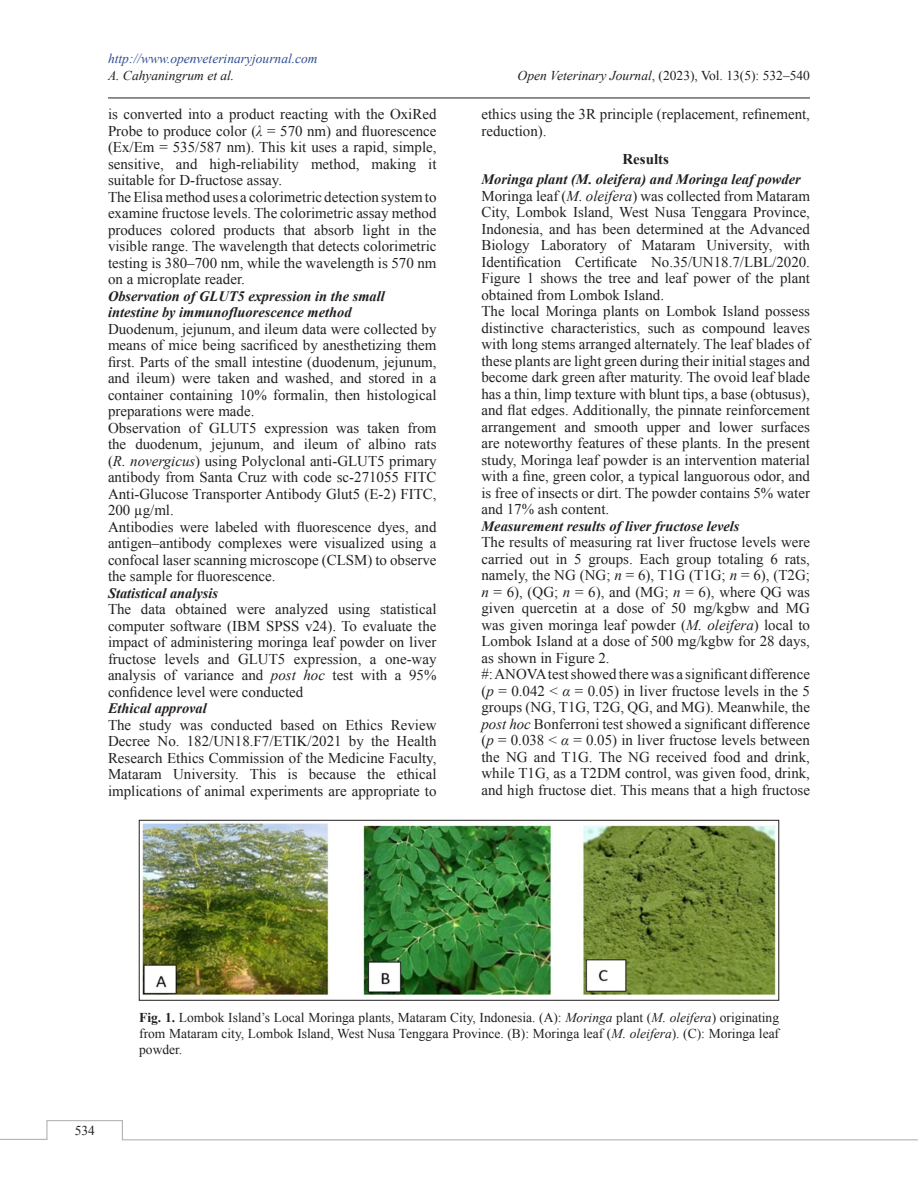
<style>
.page{position:relative;width:918px;height:1188px;background:#fff}
.page>*{position:absolute;margin:0;border:0;box-sizing:border-box;transform-origin:0 0}
.Para{font:15px/16.5px "Times New Roman";color:#231f20;text-align:justify}
.A_Head{font:700 15px "Times New Roman";color:#231f20}
.B_Head{font:italic 700 14.4px/16.5px "Times New Roman";color:#231f20}
.Fig_Caption{font:13.5px/16.2px "Times New Roman";color:#231f20;text-align:justify}
.t1{font:italic 13.5px "Times New Roman";color:#304d94}
.t2{font:italic 13.5px "Times New Roman";color:#231f20}
.s1{font-style:italic}
.s2{font-weight:700}
</style>
<div class="page">
<hr style="left:108px;top:98px;width:702px;height:1px;background:#231f20">
<svg style="left:0;top:1120px;width:918px;height:21px"></svg>
<img style="left:142px;top:823px;width:634px;height:173px">
<div style="left:139px;top:820px;width:640px;height:181px;border:1px solid #231f20"></div>
<p class="t1" style="left:108px;top:50px;width:211px">http://www.openveterinaryjournal.com</p>
<p class="t2" style="left:108px;top:66px;width:128px">A. Cahyaningrum et al.</p>
<p class="Fig_Caption" style="left:518px;top:67px;width:294px"><span class="s1">Open Veterinary Journal</span>, (2023), Vol. 13(5): 532–540</p>
<p class="Para" style="left:108px;top:106px;width:330px">is converted into a product reacting with the OxiRed Probe to produce color (<span class="s1">λ</span> = 570 nm) and fluorescence (Ex/Em = 535/587 nm). This kit uses a rapid, simple, sensitive, and high-reliability method, making it suitable for D-fructose assay.</p>
<p class="Para" style="left:108px;top:188px;width:330px">The Elisa method uses a colorimetric detection system to examine fructose levels. The colorimetric assay method produces colored products that absorb light in the visible range. The wavelength that detects colorimetric testing is 380–700 nm, while the wavelength is 570 nm on a microplate reader.</p>
<p class="B_Head" style="left:108px;top:287px;width:278px">Observation of GLUT5 expression in the small intestine by immunofluorescence method</p>
<p class="Para" style="left:108px;top:320px;width:330px">Duodenum, jejunum, and ileum data were collected by means of mice being sacrificed by anesthetizing them first. Parts of the small intestine (duodenum, jejunum, and ileum) were taken and washed, and stored in a container containing 10% formalin, then histological preparations were made.</p>
<p class="Para" style="left:108px;top:419px;width:330px">Observation of GLUT5 expression was taken from the duodenum, jejunum, and ileum of albino rats (<span class="s1">R. novergicus</span>) using Polyclonal anti-GLUT5 primary antibody from Santa Cruz with code sc-271055 FITC Anti-Glucose Transporter Antibody Glut5 (E-2) FITC, 200 µg/ml.</p>
<p class="Para" style="left:108px;top:518px;width:330px">Antibodies were labeled with fluorescence dyes, and antigen–antibody complexes were visualized using a confocal laser scanning microscope (CLSM) to observe the sample for fluorescence.</p>
<p class="B_Head" style="left:108px;top:584px;width:112px">Statistical analysis</p>
<p class="Para" style="left:108px;top:601px;width:330px">The data obtained were analyzed using statistical computer software (IBM SPSS v24). To evaluate the impact of administering moringa leaf powder on liver fructose levels and GLUT5 expression, a one-way analysis of variance and <span class="s1">post hoc</span> test with a 95% confidence level were conducted</p>
<p class="B_Head" style="left:108px;top:700px;width:100px">Ethical approval</p>
<p class="Para" style="left:108px;top:716px;width:330px">The study was conducted based on Ethics Review Decree No. 182/UN18.F7/ETIK/2021 by the Health Research Ethics Commission of the Medicine Faculty, Mataram University. This is because the ethical implications of animal experiments are appropriate to</p>
<p class="Para" style="left:482px;top:106px;width:330px">ethics using the 3R principle (replacement, refinement, reduction).</p>
<p class="A_Head" style="left:623px;top:149px;width:48px">Results</p>
<p class="B_Head" style="left:482px;top:171px;width:321px">Moringa plant (M. oleifera) and Moringa leaf powder</p>
<p class="Para" style="left:482px;top:187px;width:330px">Moringa leaf (<span class="s1">M. oleifera</span>) was collected from Mataram City, Lombok Island, West Nusa Tenggara Province, Indonesia, and has been determined at the Advanced Biology Laboratory of Mataram University, with Identification Certificate No.35/UN18.7/LBL/2020.<br>Figure 1 shows the tree and leaf power of the plant obtained from Lombok Island.</p>
<p class="Para" style="left:482px;top:303px;width:330px">The local Moringa plants on Lombok Island possess distinctive characteristics, such as compound leaves with long stems arranged alternately. The leaf blades of these plants are light green during their initial stages and become dark green after maturity. The ovoid leaf blade has a thin, limp texture with blunt tips, a base (obtusus), and flat edges. Additionally, the pinnate reinforcement arrangement and smooth upper and lower surfaces are noteworthy features of these plants. In the present study, Moringa leaf powder is an intervention material with a fine, green color, a typical languorous odor, and is free of insects or dirt. The powder contains 5% water and 17% ash content.</p>
<p class="B_Head" style="left:482px;top:517px;width:259px">Measurement results of liver fructose levels</p>
<p class="Para" style="left:482px;top:534px;width:330px">The results of measuring rat liver fructose levels were carried out in 5 groups. Each group totaling 6 rats, namely, the NG (NG; <span class="s1">n</span> = 6), T1G (T1G; <span class="s1">n</span> = 6), (T2G; <span class="s1">n</span> = 6), (QG; <span class="s1">n</span> = 6), and (MG; <span class="s1">n</span> = 6), where QG was given quercetin at a dose of 50 mg/kgbw and MG was given moringa leaf powder (<span class="s1">M. oleifera</span>) local to Lombok Island at a dose of 500 mg/kgbw for 28 days, as shown in Figure 2.</p>
<p class="Para" style="left:482px;top:666px;width:330px">#: ANOVA test showed there was a significant difference (<span class="s1">p</span> = 0.042 &lt; <span class="s1">α</span> = 0.05) in liver fructose levels in the 5 groups (NG, T1G, T2G, QG, and MG). Meanwhile, the <span class="s1">post hoc</span> Bonferroni test showed a significant difference (<span class="s1">p</span> = 0.038 &lt; <span class="s1">α</span> = 0.05) in liver fructose levels between the NG and T1G. The NG received food and drink, while T1G, as a T2DM control, was given food, drink, and high fructose diet. This means that a high fructose</p>
<p class="Fig_Caption" style="left:75px;top:1122px;width:22px">534</p>
<p class="Fig_Caption" style="left:139px;top:1009px;width:641px"><span class="s2">Fig. 1.</span> Lombok Island’s Local Moringa plants, Mataram City, Indonesia. (A): <span class="s1">Moringa</span> plant (<span class="s1">M. oleifera</span>) originating from Mataram city, Lombok Island, West Nusa Tenggara Province. (B): Moringa leaf (<span class="s1">M. oleifera</span>). (C): Moringa leaf powder.</p>
</div>
